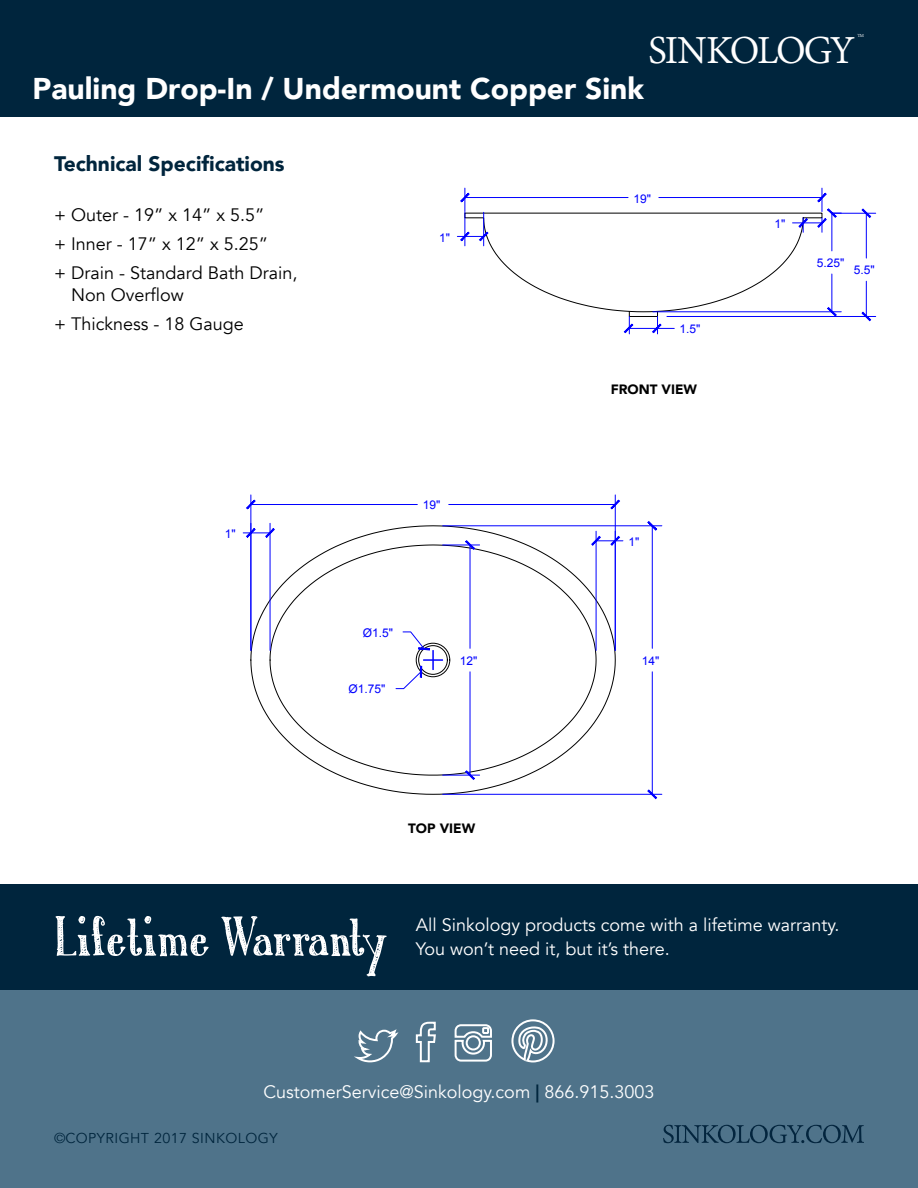
<style>
.page{position:relative;width:918px;height:1188px;background:#fff}
.page>*{position:absolute;margin:0;border:0;box-sizing:border-box;transform-origin:0 0}
.t1{font:53.25px "Austie Bost Roman Holiday Sketch";color:#fff}
.t2{font:43.05px "Adobe Devanagari";letter-spacing:-.055em;color:#fff}
.t3{font:900 30px "Avenir";color:#fff}
.t4{font:900 21px "Avenir";color:#00253d}
.t5{font:18px/24px "Avenir";color:#fff}
.t6{font:18px/29.1px "Avenir";color:#000}
.t7{font:14.25px "Avenir";letter-spacing:.03em;color:#00253d}
.t8{font:900 13.5px "Avenir";color:#000}
.t9{font:12px "Arial";color:#00f}
.t10{font:4.95px "Adobe Devanagari";color:#fff}
.s1{font-weight:800;color:#00253d}
</style>
<div class="page">
<div style="left:0;top:885px;width:918px;height:303px;background:#4f738a"></div>
<div style="left:0;top:0;width:918px;height:117px;background:#00253d"></div>
<div style="left:0;top:885px;width:918px;height:105px;background:#00253d"></div>
<svg style="left:454px;top:1024px;width:38px;height:38px"></svg>
<svg style="left:511px;top:1019px;width:44px;height:44px"></svg>
<svg style="left:663px;top:1125px;width:201px;height:18px"></svg>
<svg style="left:354px;top:1021px;width:82px;height:42px"></svg>
<svg style="left:250px;top:525px;width:366px;height:270px"></svg>
<svg style="left:269px;top:544px;width:328px;height:232px"></svg>
<div style="left:418px;top:645px;width:30px;height:30px;border:1px solid #000;border-radius:50%"></div>
<div style="left:416px;top:643px;width:34px;height:34px;border:1px solid #000;border-radius:50%"></div>
<hr style="left:250px;top:495px;width:1px;height:155px;background:#00f">
<hr style="left:615px;top:495px;width:1px;height:155px;background:#00f">
<hr style="left:251px;top:504px;width:166px;height:1px;background:#00f">
<hr style="left:449px;top:504px;width:166px;height:1px;background:#00f">
<svg style="left:246px;top:500px;width:10px;height:9px"></svg>
<svg style="left:610px;top:500px;width:10px;height:9px"></svg>
<hr style="left:596px;top:531px;width:1px;height:119px;background:#00f">
<svg style="left:591px;top:536px;width:32px;height:10px"></svg>
<hr style="left:270px;top:523px;width:1px;height:127px;background:#00f">
<svg style="left:243px;top:528px;width:32px;height:10px"></svg>
<hr style="left:443px;top:794px;width:219px;height:1px;background:#00f">
<hr style="left:443px;top:525px;width:219px;height:1px;background:#00f">
<hr style="left:652px;top:672px;width:1px;height:122px;background:#00f">
<hr style="left:652px;top:526px;width:1px;height:122px;background:#00f">
<svg style="left:647px;top:789px;width:10px;height:10px"></svg>
<svg style="left:647px;top:521px;width:10px;height:10px"></svg>
<hr style="left:443px;top:545px;width:37px;height:1px;background:#00f">
<hr style="left:443px;top:775px;width:37px;height:1px;background:#00f">
<hr style="left:470px;top:545px;width:1px;height:103px;background:#00f">
<hr style="left:470px;top:672px;width:1px;height:103px;background:#00f">
<svg style="left:465px;top:540px;width:10px;height:10px"></svg>
<svg style="left:465px;top:770px;width:10px;height:10px"></svg>
<svg style="left:395px;top:631px;width:48px;height:58px"></svg>
<hr style="left:831px;top:213px;width:45px;height:1px;background:#00f">
<hr style="left:667px;top:316px;width:209px;height:1px;background:#00f">
<hr style="left:866px;top:213px;width:1px;height:45px;background:#00f">
<hr style="left:866px;top:281px;width:1px;height:35px;background:#00f">
<svg style="left:861px;top:208px;width:10px;height:10px"></svg>
<svg style="left:861px;top:312px;width:10px;height:9px"></svg>
<svg style="left:457px;top:188px;width:384px;height:146px"></svg>
<p class="t10" style="left:857px;top:33px;width:8px">TM</p>
<p class="t2" style="left:648px;top:26px;width:209px">SINKOLOGY</p>
<p class="t3" style="left:33px;top:63px;width:613px">Pauling Drop-In / Undermount Copper Sink</p>
<p class="t4" style="left:54px;top:145px;width:232px">Technical Specifications</p>
<p class="t6" style="left:54px;top:201px;width:245px">+ Outer - 19” x 14” x 5.5”<br>+ Inner - 17” x 12” x 5.25”<br>+ Drain - Standard Bath Drain,</p>
<p class="t6" style="left:54px;top:280px;width:191px;text-indent:17px">Non Overflow<br>+ Thickness - 18 Gauge</p>
<p class="t9" style="left:225px;top:529px;width:12px">1"</p>
<p class="t9" style="left:439px;top:233px;width:12px">1"</p>
<p class="t9" style="left:633px;top:194px;width:19px">19"</p>
<p class="t9" style="left:680px;top:325px;width:22px">1.5"</p>
<p class="t8" style="left:611px;top:378px;width:88px">FRONT VIEW</p>
<p class="t9" style="left:423px;top:501px;width:19px">19"</p>
<p class="t9" style="left:628px;top:537px;width:12px">1"</p>
<p class="t9" style="left:363px;top:628px;width:32px">Ø1.5"</p>
<p class="t9" style="left:348px;top:685px;width:38px">Ø1.75"</p>
<p class="t9" style="left:460px;top:656px;width:19px">12"</p>
<p class="t9" style="left:642px;top:656px;width:19px">14"</p>
<p class="t9" style="left:774px;top:219px;width:12px">1"</p>
<p class="t9" style="left:817px;top:259px;width:29px">5.25"</p>
<p class="t9" style="left:854px;top:265px;width:22px">5.5"</p>
<p class="t8" style="left:408px;top:817px;width:68px">TOP VIEW</p>
<p class="t1" style="left:54px;top:905px;width:335px">Lifetime Warranty</p>
<p class="t5" style="left:416px;top:913px;width:425px">All Sinkology products come with a lifetime warranty.<br>You won’t need it, but it’s there.</p>
<p class="t5" style="left:264px;top:1080px;width:392px">CustomerService@Sinkology.com <span class="s1">|</span> 866.915.3003</p>
<p class="t7" style="left:54px;top:1130px;width:225px">©COPYRIGHT 2017 SINKOLOGY</p>
</div>
